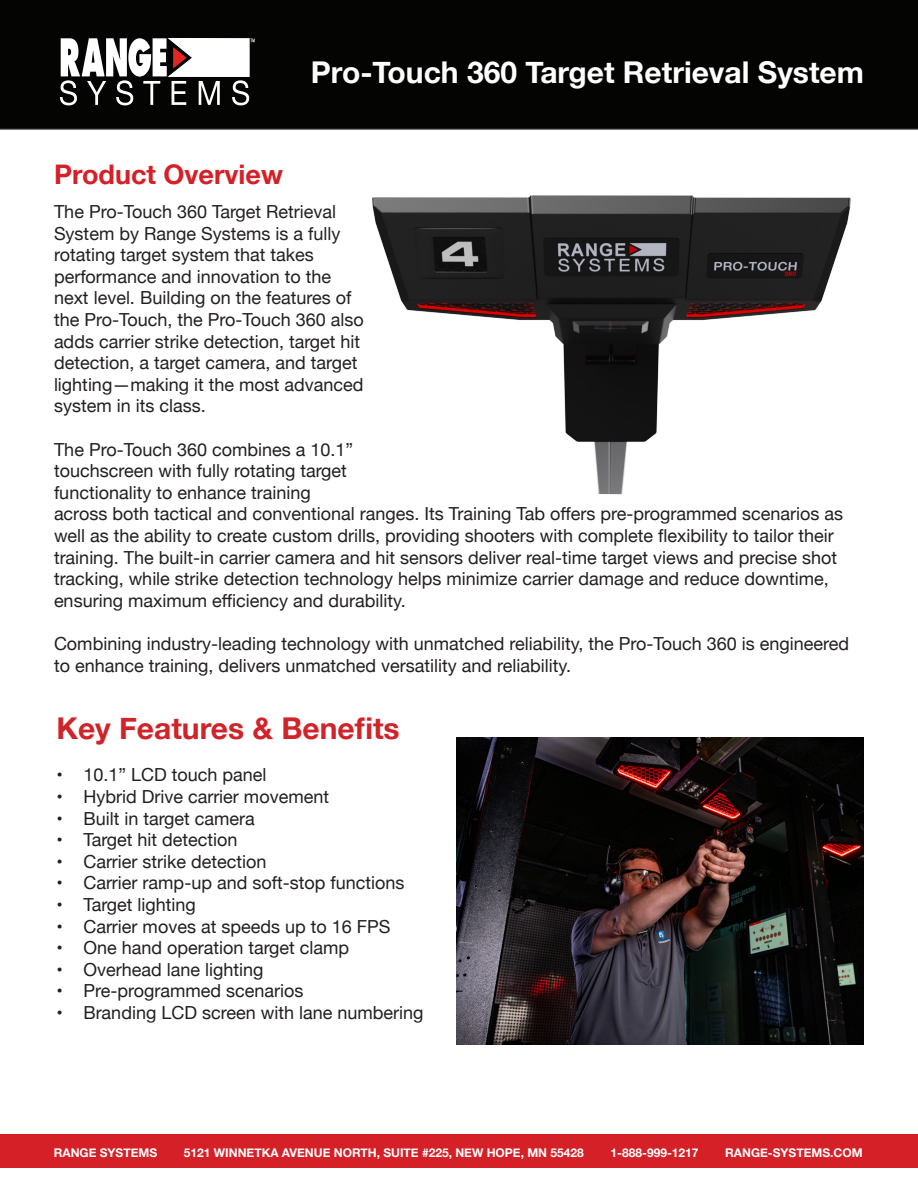
<style>
.page{position:relative;width:918px;height:1188px;background:#fff}
.page>*{position:absolute;margin:0;border:0;box-sizing:border-box;transform-origin:0 0}
.t1{font:700 30px "Helvetica Neue";color:#fff}
.t2{font:700 30px "Helvetica Neue";color:#d1232a}
.t3{font:700 27px "Helvetica Neue";color:#d62027}
.t4{font:18px/21.6px "Helvetica Neue";color:#231f20}
.t5{font:700 12px "Helvetica Neue";color:#fff}
</style>
<div class="page">
<div style="left:0;top:0;width:918px;height:130px;background:#040503"></div>
<svg style="left:60px;top:38px;width:195px;height:67px"></svg>
<div style="left:0;top:1134px;width:918px;height:33px;background:#d62027"></div>
<img style="left:372px;top:195px;width:479px;height:300px">
<img style="left:457px;top:738px;width:407px;height:306px">
<p class="t1" style="left:311px;top:49px;width:555px">Pro-Touch 360 Target Retrieval System</p>
<p class="t3" style="left:54px;top:154px;width:231px">Product Overview</p>
<p class="t4" style="left:54px;top:202px;width:311px">The Pro-Touch 360 Target Retrieval System by Range Systems is a fully rotating target system that takes performance and innovation to the next level. Building on the features of the Pro-Touch, the Pro-Touch 360 also adds carrier strike detection, target hit detection, a target camera, and target lighting—making it the most advanced system in its class.</p>
<p class="t4" style="left:54px;top:439px;width:791px">The Pro-Touch 360 combines a 10.1”<br>touchscreen with fully rotating target<br>functionality to enhance training<br>across both tactical and conventional ranges. Its Training Tab offers pre-programmed scenarios as well as the ability to create custom drills, providing shooters with complete flexibility to tailor their training. The built-in carrier camera and hit sensors deliver real-time target views and precise shot tracking, while strike detection technology helps minimize carrier damage and reduce downtime, ensuring maximum efficiency and durability.</p>
<p class="t4" style="left:54px;top:634px;width:797px">Combining industry-leading technology with unmatched reliability, the Pro-Touch 360 is engineered to enhance training, delivers unmatched versatility and reliability.</p>
<p class="t2" style="left:56px;top:705px;width:345px">Key Features &amp; Benefits</p>
<p class="t4" style="left:56px;top:765px;width:212px">• 10.1” LCD touch panel</p>
<p class="t4" style="left:56px;top:787px;width:274px">• Hybrid Drive carrier movement</p>
<p class="t4" style="left:56px;top:808px;width:200px">• Built in target camera</p>
<p class="t4" style="left:56px;top:830px;width:183px">• Target hit detection</p>
<p class="t4" style="left:56px;top:852px;width:212px">• Carrier strike detection</p>
<p class="t4" style="left:56px;top:873px;width:350px">• Carrier ramp-up and soft-stop functions</p>
<p class="t4" style="left:56px;top:895px;width:141px">• Target lighting</p>
<p class="t4" style="left:56px;top:916px;width:336px">• Carrier moves at speeds up to 16 FPS</p>
<p class="t4" style="left:56px;top:938px;width:294px">• One hand operation target clamp</p>
<p class="t4" style="left:56px;top:960px;width:209px">• Overhead lane lighting</p>
<p class="t4" style="left:56px;top:981px;width:249px">• Pre-programmed scenarios</p>
<p class="t4" style="left:56px;top:1003px;width:369px">• Branding LCD screen with lane numbering</p>
<p class="t5" style="left:54px;top:1143px;width:105px">RANGE SYSTEMS</p>
<p class="t5" style="left:184px;top:1143px;width:401px">5121 WINNETKA AVENUE NORTH, SUITE #225, NEW HOPE, MN 55428</p>
<p class="t5" style="left:611px;top:1143px;width:90px">1-888-999-1217</p>
<p class="t5" style="left:725px;top:1143px;width:139px">RANGE-SYSTEMS.COM</p>
</div>
